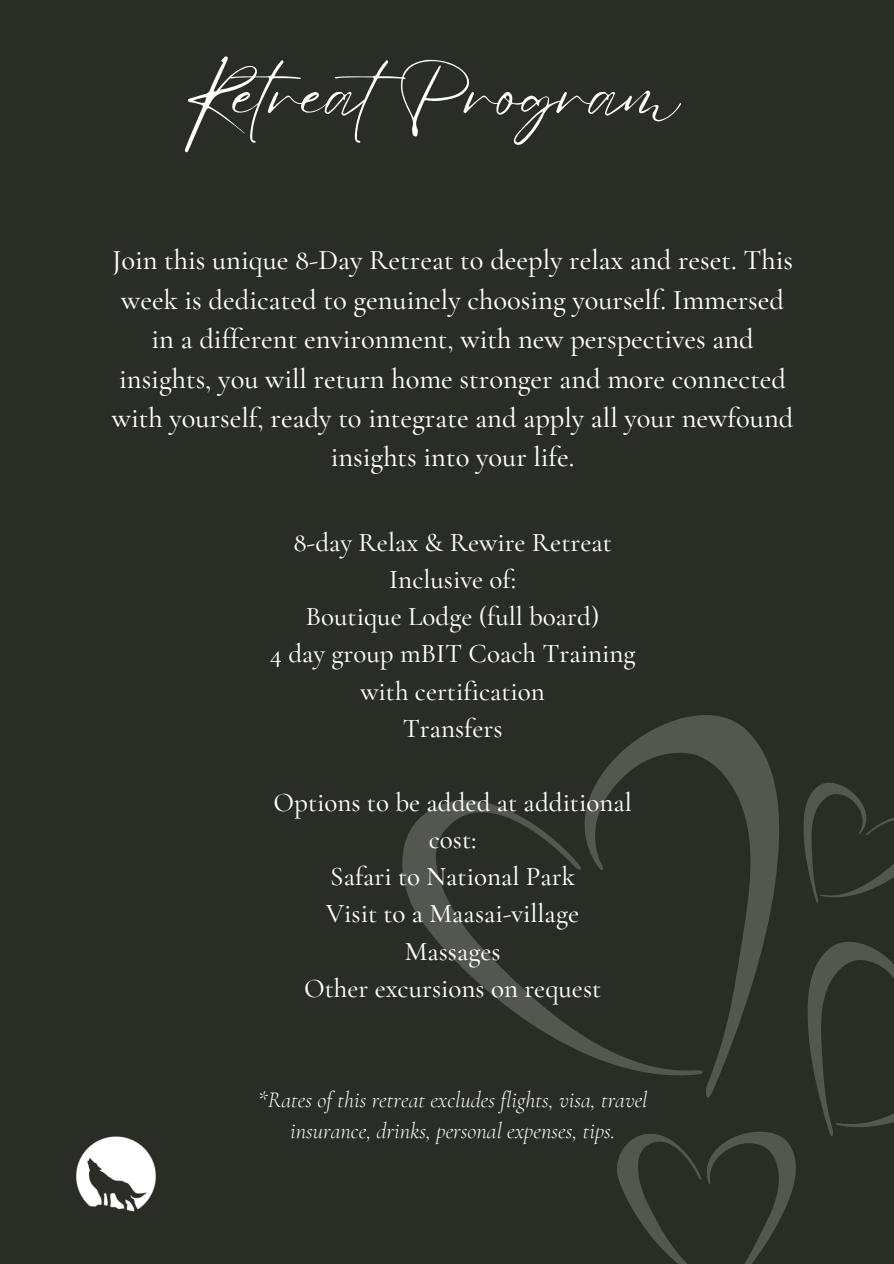
<style>
.page{position:relative;width:894px;height:1264px;background:#fff}
.page>*{position:absolute;margin:0;border:0;box-sizing:border-box;transform-origin:0 0}
.t1{font:73.5px "Eyesome Script";color:#fff}
.t2{font:500 28.5px/39.3px "Cormorant Garamond";color:#fff;text-align:center}
.t3{font:500 27px/37.2px "Cormorant Garamond";color:#fff;text-align:center}
.t4{font:italic 300 22.5px/31.5px "Cormorant Garamond";color:#fff;text-align:center}
</style>
<div class="page">
<div style="left:0;top:0;width:893px;height:1263px;background:#2a2d25"></div>
<img style="left:76px;top:1136px;width:80px;height:76px">
<svg style="left:402px;top:800px;width:137px;height:229px"></svg>
<svg style="left:539px;top:715px;width:240px;height:350px"></svg>
<svg style="left:615px;top:922px;width:278px;height:341px"></svg>
<svg style="left:803px;top:782px;width:90px;height:121px"></svg>
<h2 class="t1" style="left:181px;top:47px;width:499px">RetreatProgram</h2>
<h2 class="t2" style="left:112px;top:241px;width:682px">Join this unique 8-Day Retreat to deeply relax and reset. This week is dedicated to genuinely choosing yourself. Immersed in a different environment, with new perspectives and insights, you will return home stronger and more connected with yourself, ready to integrate and apply all your newfound insights into your life.</h2>
<p class="t3" style="left:270px;top:523px;width:367px">8-day Relax &amp; Rewire Retreat<br>Inclusive of:<br>Boutique Lodge (full board)<br>4 day group mBIT Coach Training with certification<br>Transfers</p>
<h2 class="t3" style="left:273px;top:783px;width:360px">Options to be added at additional cost:<br>Safari to National Park<br>Visit to a Maasai-village<br>Massages<br>Other excursions on request</h2>
<p class="t4" style="left:258px;top:1083px;width:391px">*Rates of this retreat excludes flights, visa, travel insurance, drinks, personal expenses, tips.</p>
</div>
